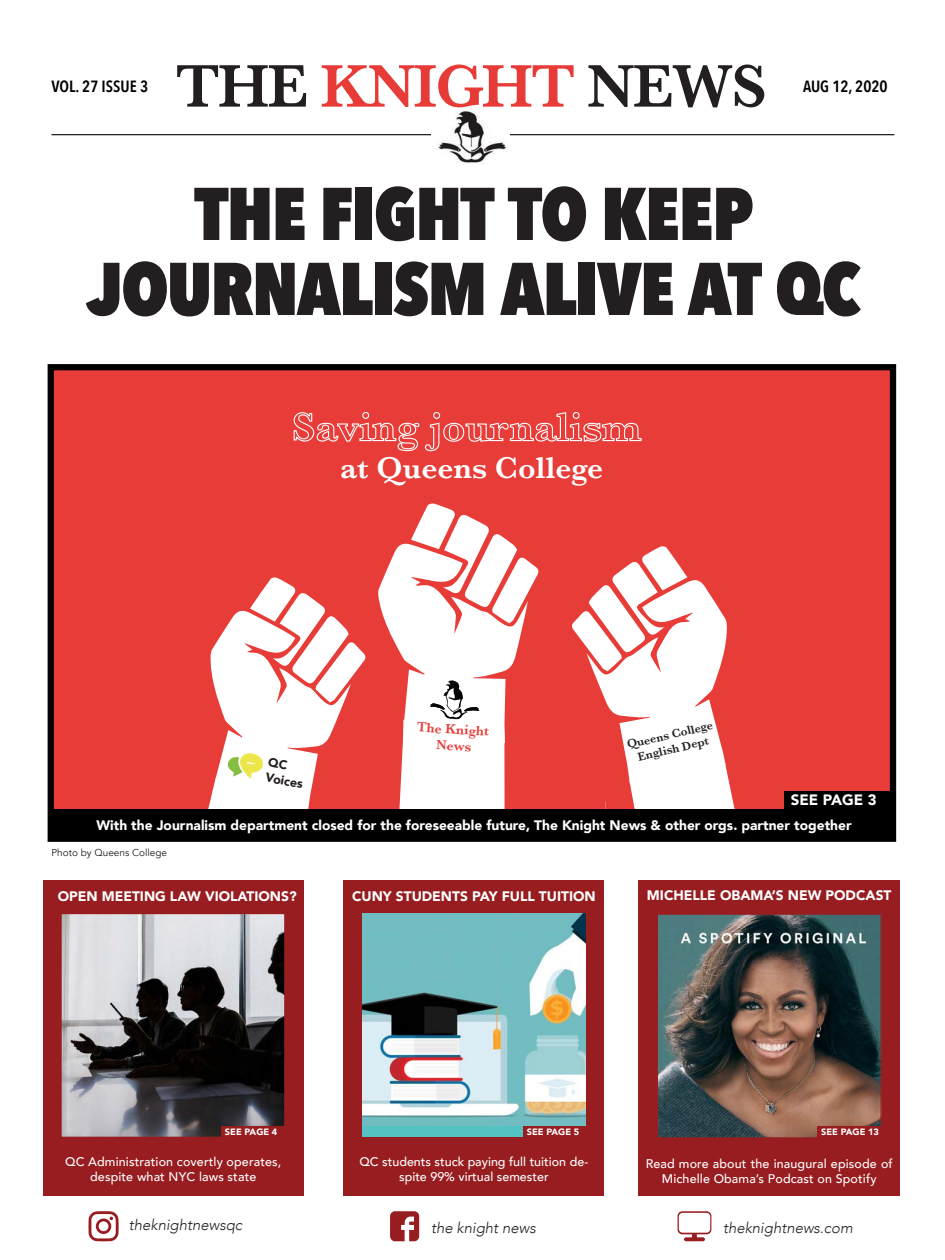
<style>
.page{position:relative;width:945px;height:1260px;background:#fff}
.page>*{position:absolute;margin:0;border:0;box-sizing:border-box;transform-origin:0 0}
.Headline_Title{font:800 73.75px "Avenir Next Condensed";letter-spacing:-.02em;color:#231f20}
.t1{font:600 62.5px "Baskerville";letter-spacing:-.03em;color:#231f20}
.t2{font:600 31.38px "Baskerville";color:#fff}
.t3{font:600 16.25px "Avenir Next Condensed";color:#000}
.t4{font:italic 300 15px "Avenir";color:#231f20}
.t5{font:900 15px "Avenir";color:#fff}
.t6{font:900 13.75px "Avenir";color:#fff}
.t7{font:600 13.75px/16.5px "Baskerville";color:#e73c38;text-align:center}
.t8{font:500 12.5px/15px "Avenir";letter-spacing:.01em;color:#fff;text-align:center}
.t9{font:900 12.5px/15px "Avenir";color:#231f20}
.t10{font:600 12.12px/14.6px "Baskerville";color:#231f20;text-align:center}
.t11{font:10px "Avenir";color:#231f20}
.t12{font:900 9.12px "Avenir";color:#fff}
.s1{color:#e73b38}
</style>
<div class="page">
<div style="left:51px;top:367px;width:842px;height:472px;background:#e73c38"></div>
<svg style="left:293px;top:412px;width:349px;height:40px"></svg>
<svg style="left:378px;top:503px;width:161px;height:306px"></svg>
<svg style="left:572px;top:546px;width:163px;height:263px"></svg>
<svg style="left:208px;top:577px;width:158px;height:232px"></svg>
<div style="left:48px;top:364px;width:848px;height:478px;border:6px solid #000"></div>
<hr style="left:51px;top:134px;width:843px;height:1px;background:#231f20">
<img style="left:432px;top:111px;width:77px;height:53px">
<svg style="left:390px;top:1211px;width:29px;height:30px"></svg>
<svg style="left:678px;top:1211px;width:33px;height:30px"></svg>
<svg style="left:89px;top:1211px;width:30px;height:30px"></svg>
<div style="left:54px;top:809px;width:837px;height:28px;background:#000"></div>
<div style="left:784px;top:791px;width:106px;height:18px;background:#000"></div>
<div style="left:43px;top:880px;width:261px;height:316px;background:#971d20"></div>
<img style="left:62px;top:915px;width:221px;height:221px">
<div style="left:60px;top:913px;width:225px;height:225px;border:1px solid #971d20"></div>
<div style="left:221px;top:1127px;width:64px;height:11px;background:#971d20"></div>
<div style="left:343px;top:880px;width:261px;height:316px;background:#971d20"></div>
<div style="left:362px;top:914px;width:224px;height:223px;background:#54c1c3"></div>
<img style="left:362px;top:914px;width:224px;height:212px">
<div style="left:523px;top:1126px;width:64px;height:11px;background:#971d20"></div>
<div style="left:639px;top:880px;width:261px;height:316px;background:#971d20"></div>
<img style="left:659px;top:916px;width:221px;height:221px">
<div style="left:657px;top:914px;width:225px;height:225px;border:1px solid #971f21"></div>
<div style="left:817px;top:1126px;width:65px;height:11px;background:#971d20"></div>
<p class="t1" style="left:176px;top:42px;width:593px">THE <span class="s1">KNIGHT</span> NEWS</p>
<p class="t3" style="left:51px;top:73px;width:98px">VOL. 27 ISSUE 3</p>
<p class="t3" style="left:803px;top:73px;width:86px">AUG 12, 2020</p>
<p class="Headline_Title" style="left:194px;top:168px;width:561px">THE FIGHT TO KEEP</p>
<p class="Headline_Title" style="left:87px;top:243px;width:775px">JOURNALISM ALIVE AT QC</p>
<p class="t2" style="left:340px;top:446px;width:264px">at Queens College</p>
<p class="t9" style="left:270px;top:754px;width:40px;rotate:11deg">QC<br>Voices</p>
<p class="t7" style="left:418px;top:719px;width:74px;rotate:3deg">The Knight<br>News</p>
<p class="t10" style="left:625px;top:737px;width:89px;rotate:-13deg">Queens College<br>English Dept</p>
<p class="t5" style="left:791px;top:787px;width:87px">SEE PAGE 3</p>
<p class="t6" style="left:96px;top:813px;width:757px">With the Journalism department closed for the foreseeable future, The Knight News &amp; other orgs. partner together</p>
<p class="t11" style="left:52px;top:847px;width:117px">Photo by Queens College</p>
<p class="t6" style="left:58px;top:885px;width:240px">OPEN MEETING LAW VIOLATIONS?</p>
<p class="t6" style="left:352px;top:885px;width:245px">CUNY STUDENTS PAY FULL TUITION</p>
<p class="t6" style="left:647px;top:884px;width:246px">MICHELLE OBAMA’S NEW PODCAST</p>
<p class="t12" style="left:225px;top:1124px;width:54px">SEE PAGE 4</p>
<p class="t8" style="left:65px;top:1153px;width:218px">QC Administration covertly operates, despite what NYC laws state</p>
<p class="t12" style="left:527px;top:1124px;width:54px">SEE PAGE 5</p>
<p class="t8" style="left:360px;top:1153px;width:230px">QC students stuck paying full tuition de&shy;spite 99% virtual semester</p>
<p class="t12" style="left:821px;top:1124px;width:59px">SEE PAGE 13</p>
<p class="t8" style="left:646px;top:1155px;width:249px">Read more about the inaugural episode of<br>Michelle Obama’s Podcast on Spotify</p>
<p class="t4" style="left:129px;top:1216px;width:115px">theknightnewsqc</p>
<p class="t4" style="left:431px;top:1219px;width:106px">the knight news</p>
<p class="t4" style="left:723px;top:1219px;width:131px">theknightnews.com</p>
</div>
